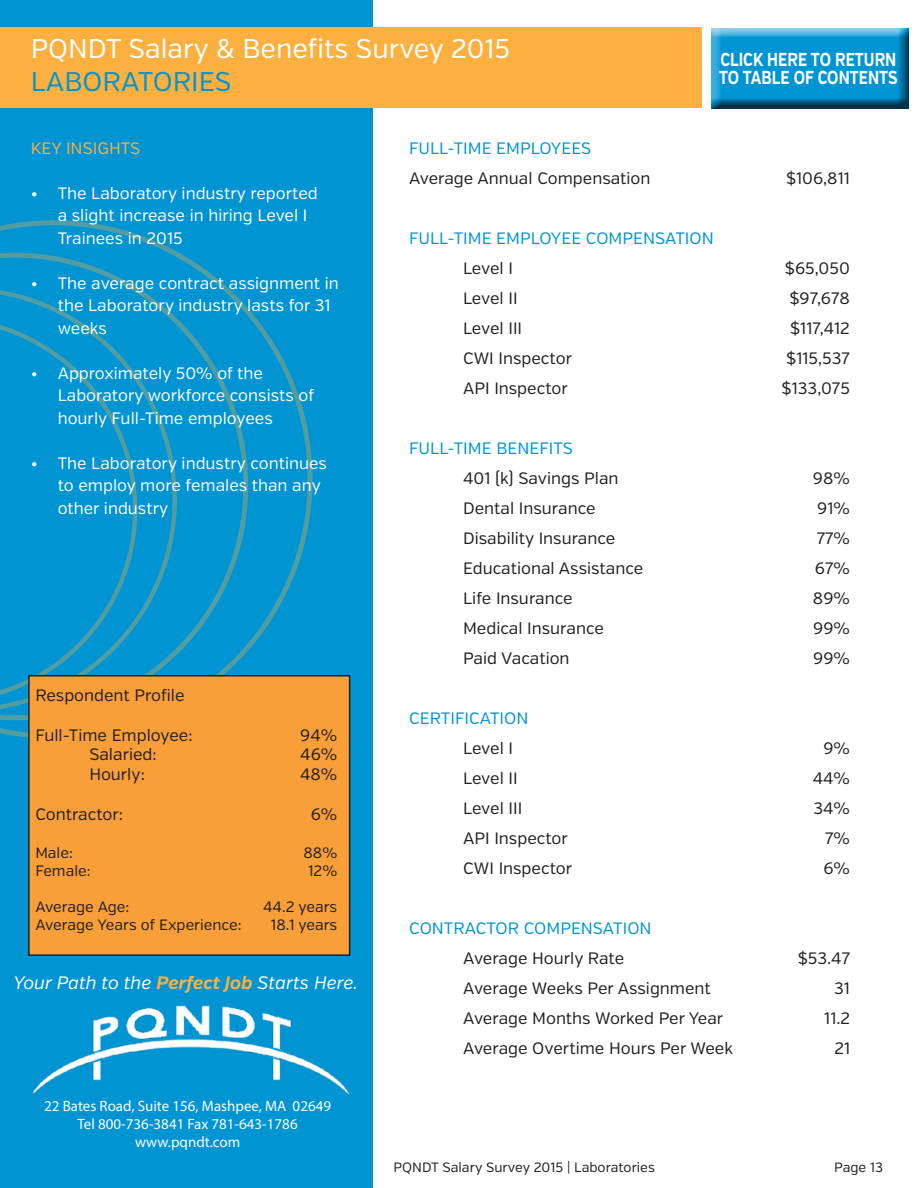
<style>
.page{position:relative;width:918px;height:1188px;background:#fff}
.page>*{position:absolute;margin:0;border:0;box-sizing:border-box;transform-origin:0 0}
.t1{font:27px "Verb";color:#fff}
.t2{font:27px "Verb";color:#0094d3}
.t3{font:700 18.75px/18px "Verb";color:#fff;scale:.8 1}
.t4{font:italic 18px "Verb";color:#fff}
.t5{font:16.5px "Verb";color:#221f20}
.t6{font:16.5px/22.5px "Verb";color:#fff}
.t7{font:16.5px "Verb";color:#0094d3}
.t8{font:16.5px "Verb";color:#fbb03f}
.t9{font:15px/18px "Myriad Pro";color:#fff;text-align:center}
.t10{font:15px "Verb";color:#221f20}
.t11{font:13.5px "Verb";color:#221f20}
.s1{font-weight:700;color:#fbb03f}
</style>
<div class="page">
<div style="left:0;top:0;width:373px;height:1188px;background:#0094d3"></div>
<div style="left:0;top:27px;width:701px;height:81px;background:#fbb03f"></div>
<svg style="left:0;top:220px;width:313px;height:518px"></svg>
<img style="left:32px;top:1005px;width:318px;height:90px">
<div style="left:710px;top:28px;width:199px;height:81px;background:#221f20;opacity:.75"></div>
<div style="left:29px;top:676px;width:321px;height:279px;background:#f99f3a"></div>
<div style="left:28px;top:675px;width:322px;height:281px;border:2px solid #221f20"></div>
<h1 class="t1" style="left:31px;top:33px;width:481px">PQNDT Salary &amp; Benefits Survey 2015</h1>
<h1 class="t2" style="left:31px;top:65px;width:202px">LABORATORIES</h1>
<p class="t3" style="left:719px;top:51px;width:225px">CLICK HERE TO RETURN<br>TO TABLE OF CONTENTS</p>
<p class="t8" style="left:31px;top:138px;width:111px">KEY INSIGHTS</p>
<p class="t6" style="left:58px;top:182px;width:262px;text-indent:-27px">• The Laboratory industry reported a slight increase in hiring Level I<br>Trainees in 2015</p>
<p class="t6" style="left:58px;top:272px;width:283px;text-indent:-27px">• The average contract assignment in the Laboratory industry lasts for 31 weeks</p>
<p class="t6" style="left:58px;top:362px;width:258px;text-indent:-27px">• Approximately 50% of the<br>Laboratory workforce consists of hourly Full-Time employees</p>
<p class="t6" style="left:58px;top:452px;width:271px;text-indent:-27px">• The Laboratory industry continues to employ more females than any other industry</p>
<p class="t5" style="left:35px;top:685px;width:151px">Respondent Profile</p>
<p class="t5" style="left:35px;top:725px;width:159px">Full-Time Employee:</p>
<p class="t5" style="left:300px;top:725px;width:39px">94%</p>
<p class="t5" style="left:89px;top:745px;width:69px">Salaried:</p>
<p class="t5" style="left:300px;top:745px;width:38px">46%</p>
<p class="t5" style="left:89px;top:765px;width:57px">Hourly:</p>
<p class="t5" style="left:300px;top:765px;width:39px">48%</p>
<p class="t5" style="left:35px;top:804px;width:89px">Contractor:</p>
<p class="t5" style="left:311px;top:804px;width:28px">6%</p>
<p class="t10" style="left:35px;top:843px;width:39px">Male:</p>
<p class="t10" style="left:303px;top:843px;width:35px">88%</p>
<p class="t10" style="left:35px;top:861px;width:57px">Female:</p>
<p class="t10" style="left:308px;top:861px;width:31px">12%</p>
<p class="t10" style="left:35px;top:897px;width:95px">Average Age:</p>
<p class="t10" style="left:263px;top:897px;width:76px">44.2 years</p>
<p class="t10" style="left:35px;top:915px;width:208px">Average Years of Experience:</p>
<p class="t10" style="left:271px;top:915px;width:68px">18.1 years</p>
<p class="t4" style="left:13px;top:972px;width:346px">Your Path to the <span class="s1">Perfect Job</span> Starts Here.</p>
<p class="t9" style="left:44px;top:1097px;width:288px">22 Bates Road, Suite 156, Mashpee, MA 02649<br>Tel 800-736-3841 Fax 781-643-1786 www.pqndt.com</p>
<p class="t7" style="left:409px;top:138px;width:184px">FULL-TIME EMPLOYEES</p>
<p class="t5" style="left:409px;top:168px;width:243px">Average Annual Compensation</p>
<p class="t5" style="left:786px;top:168px;width:65px">$106,811</p>
<p class="t7" style="left:409px;top:228px;width:306px">FULL-TIME EMPLOYEE COMPENSATION</p>
<p class="t5" style="left:463px;top:258px;width:51px">Level I</p>
<p class="t5" style="left:785px;top:258px;width:67px">$65,050</p>
<p class="t5" style="left:463px;top:288px;width:56px">Level II</p>
<p class="t5" style="left:790px;top:288px;width:62px">$97,678</p>
<p class="t5" style="left:463px;top:318px;width:61px">Level III</p>
<p class="t5" style="left:790px;top:318px;width:61px">$117,412</p>
<p class="t5" style="left:463px;top:348px;width:110px">CWI Inspector</p>
<p class="t5" style="left:786px;top:348px;width:65px">$115,537</p>
<p class="t5" style="left:463px;top:378px;width:106px">API Inspector</p>
<p class="t5" style="left:782px;top:378px;width:70px">$133,075</p>
<p class="t7" style="left:409px;top:438px;width:165px">FULL-TIME BENEFITS</p>
<p class="t5" style="left:463px;top:468px;width:157px">401 (k) Savings Plan</p>
<p class="t5" style="left:813px;top:468px;width:38px">98%</p>
<p class="t5" style="left:463px;top:498px;width:134px">Dental Insurance</p>
<p class="t5" style="left:817px;top:498px;width:34px">91%</p>
<p class="t5" style="left:463px;top:528px;width:154px">Disability Insurance</p>
<p class="t5" style="left:817px;top:528px;width:35px">77%</p>
<p class="t5" style="left:463px;top:558px;width:182px">Educational Assistance</p>
<p class="t5" style="left:815px;top:558px;width:36px">67%</p>
<p class="t5" style="left:463px;top:588px;width:111px">Life Insurance</p>
<p class="t5" style="left:813px;top:588px;width:38px">89%</p>
<p class="t5" style="left:463px;top:618px;width:142px">Medical Insurance</p>
<p class="t5" style="left:813px;top:618px;width:38px">99%</p>
<p class="t5" style="left:463px;top:648px;width:108px">Paid Vacation</p>
<p class="t5" style="left:813px;top:648px;width:38px">99%</p>
<p class="t7" style="left:409px;top:708px;width:121px">CERTIFICATION</p>
<p class="t5" style="left:463px;top:738px;width:51px">Level I</p>
<p class="t5" style="left:823px;top:738px;width:28px">9%</p>
<p class="t5" style="left:463px;top:768px;width:56px">Level II</p>
<p class="t5" style="left:813px;top:768px;width:39px">44%</p>
<p class="t5" style="left:463px;top:798px;width:61px">Level III</p>
<p class="t5" style="left:813px;top:798px;width:38px">34%</p>
<p class="t5" style="left:463px;top:828px;width:106px">API Inspector</p>
<p class="t5" style="left:825px;top:828px;width:26px">7%</p>
<p class="t5" style="left:463px;top:858px;width:110px">CWI Inspector</p>
<p class="t5" style="left:823px;top:858px;width:28px">6%</p>
<p class="t7" style="left:409px;top:918px;width:244px">CONTRACTOR COMPENSATION</p>
<p class="t5" style="left:463px;top:948px;width:162px">Average Hourly Rate</p>
<p class="t5" style="left:798px;top:948px;width:54px">$53.47</p>
<p class="t5" style="left:463px;top:978px;width:249px">Average Weeks Per Assignment</p>
<p class="t5" style="left:834px;top:978px;width:17px">31</p>
<p class="t5" style="left:463px;top:1008px;width:262px">Average Months Worked Per Year</p>
<p class="t5" style="left:824px;top:1008px;width:27px">11.2</p>
<p class="t5" style="left:463px;top:1038px;width:271px">Average Overtime Hours Per Week</p>
<p class="t5" style="left:834px;top:1038px;width:17px">21</p>
<p class="t11" style="left:394px;top:1159px;width:263px">PQNDT Salary Survey 2015 | Laboratories</p>
<p class="t11" style="left:834px;top:1159px;width:51px">Page 13</p>
</div>
